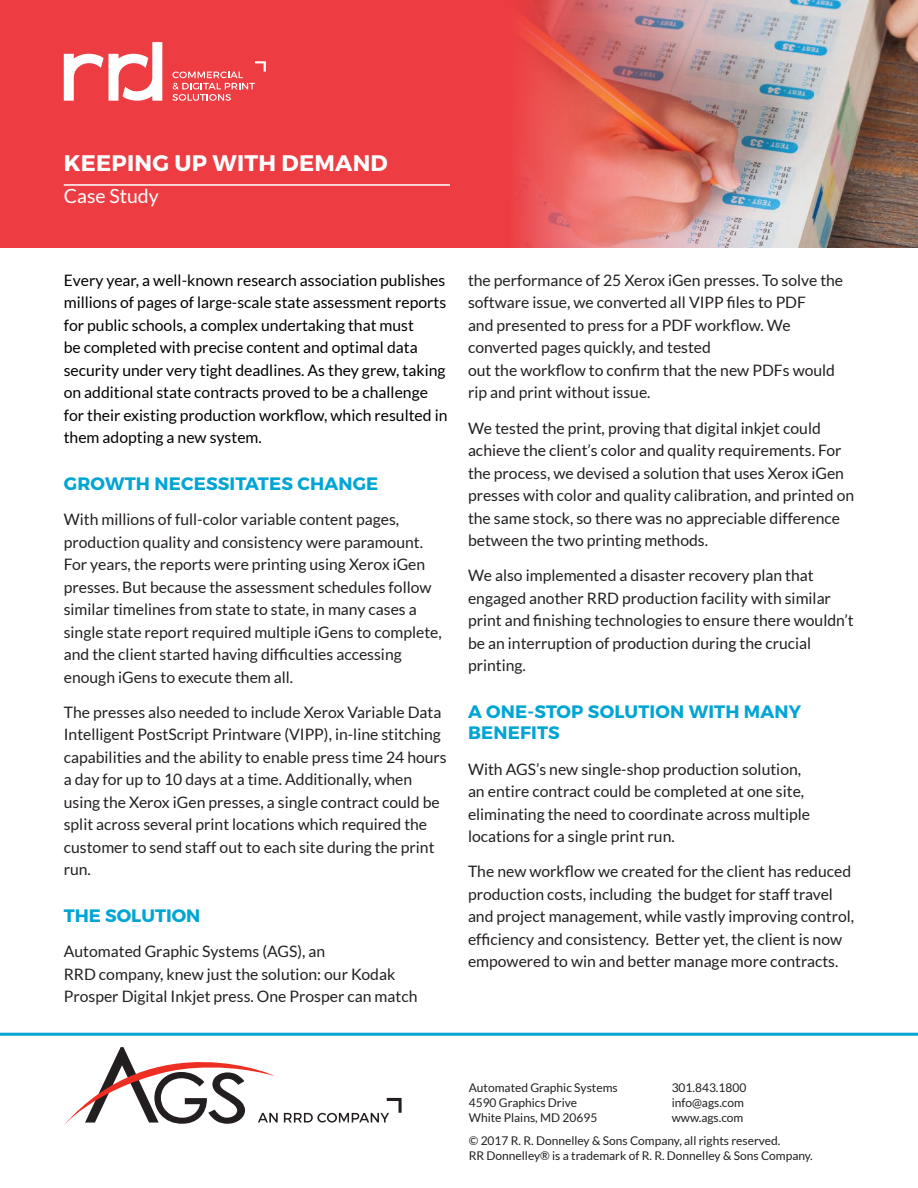
<style>
.page{position:relative;width:918px;height:1188px;background:#fff}
.page>*{position:absolute;margin:0;border:0;box-sizing:border-box;transform-origin:0 0}
.about_RRD_title{font:700 22.5px "Montserrat";letter-spacing:.01em;color:#fff}
.about_RRD_title-2{font:19.5px "Lato";color:#fff}
.Body_title_blue{font:700 18px/21.6px "Montserrat";letter-spacing:.01em;color:#00a5d4}
.Body{font:15.75px/22.5px "Lato";color:#231f20}
.Body_title_blue-2{font:15.75px/22.5px "Lato";color:#000}
.t1{font:12px/15px "Lato";color:#231f20}
</style>
<div class="page">
<div style="left:0;top:0;width:918px;height:247px;background:#ed3d42"></div>
<hr style="left:0;top:1033px;width:918px;height:3px;background:#00a5d4">
<svg style="left:64px;top:42px;width:98px;height:59px"></svg>
<svg style="left:172px;top:61px;width:94px;height:40px"></svg>
<hr style="left:64px;top:184px;width:386px;height:2px;background:#fff">
<svg style="left:61px;top:1032px;width:341px;height:92px"></svg>
<img style="left:519px;top:0;width:398px;height:247px">
<p class="about_RRD_title" style="left:64px;top:149px;width:326px">KEEPING UP WITH DEMAND</p>
<p class="about_RRD_title-2" style="left:64px;top:185px;width:97px">Case Study</p>
<p class="Body_title_blue-2" style="left:64px;top:269px;width:385px">Every year a, well-known research association publishes millions of pages of large-scale state assessment reports for public schools a, complex undertaking that must<br>be completed with precise content and optimal data security under very tight deadlines. As they grew, taking on additional state contracts proved to be a challenge for their existing production workflow, which resulted in them adopting a new system.</p>
<p class="Body_title_blue" style="left:64px;top:473px;width:316px">GROWTH NECESSITATES CHANGE</p>
<p class="Body" style="left:64px;top:508px;width:380px">With millions of full-color variable content pages, production quality and consistency were paramount.<br>For years, the reports were printing using Xerox iGen presses. But because the assessment schedules follow similar timelines from state to state in, many cases a single state report required multiple iGens to complete, and the client started having difficulties accessing enough iGens to execute them all.</p>
<p class="Body" style="left:64px;top:701px;width:385px">The presses also needed to include Xerox Variable Data Intelligent PostScript Printware (VIPP i n,) -line stitching capabilities and the ability to enable press time 24 hours a day for up to 10 days at a time. Additionally, when using the Xerox iGen presses a, single contract could be split across several print locations which required the customer to send staff out to each site during the print run.</p>
<p class="Body_title_blue" style="left:64px;top:905px;width:138px">THE SOLUTION</p>
<p class="Body" style="left:64px;top:940px;width:355px">Automated Graphic Systems (AGS ,) an<br>RRD company, knew just the solution: our Kodak<br>Prosper Digital Inkjet press. One Prosper can match</p>
<p class="Body" style="left:468px;top:269px;width:377px">the performance of 25 Xerox iGen presses. To solve the software issue, we converted all VIPP files to PDF<br>and presented to press for a PDF workflow. We converted pages quickly, and tested<br>out the workflow to confirm that the new PDFs would rip and print without issue.</p>
<p class="Body" style="left:468px;top:417px;width:388px">We tested the print, proving that digital inkjet could achieve the client s’ color and quality requirements. For the process, we devised a solution that uses Xerox iGen presses with color and quality calibration, and printed on the same stock, so there was no appreciable difference between the two printing methods.</p>
<p class="Body" style="left:468px;top:564px;width:387px">We also implemented a disaster recovery plan that engaged another RRD production facility with similar print and finishing technologies to ensure there wouldn t’ be an interruption of production during the crucial printing.</p>
<p class="Body_title_blue" style="left:468px;top:701px;width:335px">A ONE-STOP SOLUTION WITH MANY<br>BENEFITS</p>
<p class="Body" style="left:468px;top:758px;width:344px">With AGS s’ new single-shop production solution, an entire contract could be completed at one site, eliminating the need to coordinate across multiple locations for a single print run.</p>
<p class="Body" style="left:468px;top:860px;width:388px">The new workflow we created for the client has reduced production costs, including the budget for staff travel and project management, while vastly improving control, efficiency and consistency. Better yet, the client is now empowered to win and better manage more contracts.</p>
<p class="t1" style="left:469px;top:1080px;width:151px">Automated Graphic Systems</p>
<p class="t1" style="left:469px;top:1095px;width:110px">4590 Graphics Drive</p>
<p class="t1" style="left:469px;top:1110px;width:130px">White Plains, MD 20695</p>
<p class="t1" style="left:672px;top:1080px;width:76px">301.843.1800</p>
<p class="t1" style="left:672px;top:1095px;width:74px">info@ags.com</p>
<p class="t1" style="left:672px;top:1110px;width:73px">www.ags.com</p>
<p class="t1" style="left:469px;top:1133px;width:346px">© 2017 R R. . Donnelley &amp; Sons Company, all rights reserved.<br>RR Donnelley® is a trademark of R R. . Donnelley &amp; Sons Company.</p>
</div>
